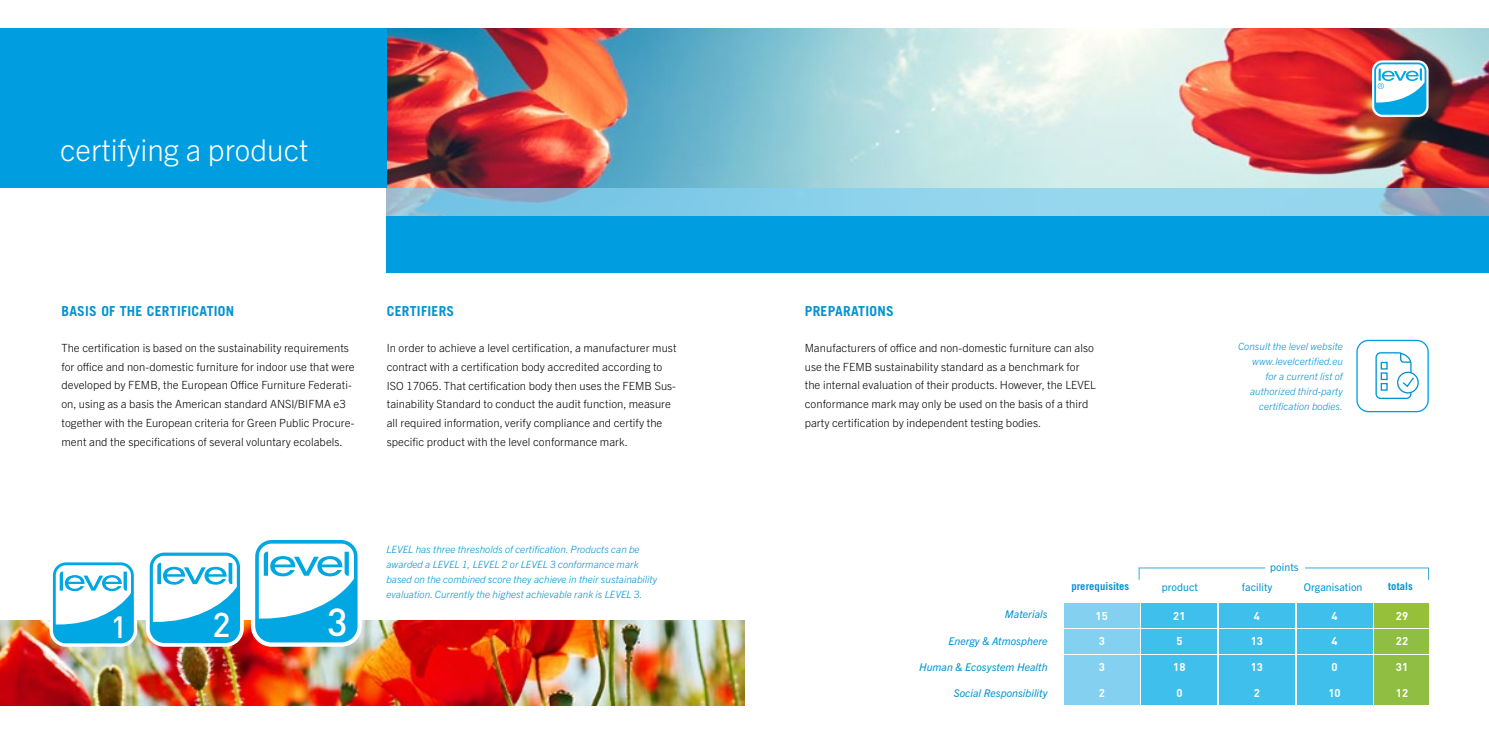
<style>
.page{position:relative;width:1489px;height:745px;background:#fff}
.page>*{position:absolute;margin:0;border:0;box-sizing:border-box;transform-origin:0 0}
.t1{font:500 38.5px "DIN";color:#fff}
.t2{font:500 34px "DIN";color:#fff}
.t3{font:500 30.38px "DIN";color:#fff}
.t4{font:300 30px "Trade Gothic Next LT Pro";color:#fff}
.t5{font:700 13.75px "Trade Gothic LT Std";letter-spacing:.02em;color:#0093d1}
.t6{font:300 11.25px/18.8px "Trade Gothic Next LT Pro";letter-spacing:.005em;color:#000}
.t7{font:700 11.25px "DIN";letter-spacing:.005em;color:#fff}
.t8{font:italic 10.62px "Trade Gothic Next LT Pro";letter-spacing:.005em;color:#0093d1}
.t9{font:10.62px "Trade Gothic Next LT Pro";letter-spacing:.005em;color:#0093d1}
.t10{font:700 10.62px "Trade Gothic LT Std";letter-spacing:.005em;color:#0093d1}
.t11{font:italic 300 10px/15px "Trade Gothic Next LT Pro";letter-spacing:.005em;color:#0093d1;text-align:right}
</style>
<div class="page">
<img style="left:0;top:620px;width:744px;height:85px">
<img style="left:386px;top:28px;width:1102px;height:160px">
<svg style="left:386px;top:188px;width:1102px;height:28px;background:#8cc9e3"></svg>
<div style="left:0;top:28px;width:386px;height:160px;background:#009ee0"></div>
<svg style="left:1371px;top:60px;width:57px;height:57px"></svg>
<div style="left:1373px;top:62px;width:53px;height:53px;background:#00a7e3;border-radius:8px"></div>
<svg style="left:1375px;top:64px;width:49px;height:38px"></svg>
<div style="left:1063px;top:603px;width:76px;height:24px;background:#84d0f0"></div>
<div style="left:1063px;top:628px;width:76px;height:25px;background:#84d0f0"></div>
<div style="left:1063px;top:654px;width:76px;height:24px;background:#84d0f0"></div>
<div style="left:1063px;top:680px;width:76px;height:24px;background:#84d0f0"></div>
<div style="left:1141px;top:603px;width:76px;height:24px;background:#3fbfeb"></div>
<div style="left:1141px;top:628px;width:76px;height:25px;background:#3fbfeb"></div>
<div style="left:1141px;top:654px;width:76px;height:24px;background:#3fbfeb"></div>
<div style="left:1141px;top:680px;width:76px;height:24px;background:#3fbfeb"></div>
<div style="left:1218px;top:603px;width:76px;height:24px;background:#3fbfeb"></div>
<div style="left:1218px;top:628px;width:76px;height:25px;background:#3fbfeb"></div>
<div style="left:1218px;top:654px;width:76px;height:24px;background:#3fbfeb"></div>
<div style="left:1218px;top:680px;width:76px;height:24px;background:#3fbfeb"></div>
<div style="left:1296px;top:603px;width:76px;height:24px;background:#3fbfeb"></div>
<div style="left:1296px;top:628px;width:76px;height:25px;background:#3fbfeb"></div>
<div style="left:1296px;top:654px;width:76px;height:24px;background:#3fbfeb"></div>
<div style="left:1296px;top:680px;width:76px;height:24px;background:#3fbfeb"></div>
<div style="left:1374px;top:603px;width:55px;height:24px;background:#96c03a"></div>
<div style="left:1374px;top:628px;width:55px;height:25px;background:#90be43"></div>
<div style="left:1374px;top:654px;width:55px;height:24px;background:#90be43"></div>
<div style="left:1374px;top:680px;width:55px;height:24px;background:#90be43"></div>
<svg style="left:1138px;top:567px;width:290px;height:13px"></svg>
<div style="left:1356px;top:339px;width:72px;height:73px;border:1px solid #009ee0;border-radius:11px"></div>
<div style="left:1396px;top:371px;width:22px;height:22px;border:1px solid #0093d1;border-radius:50%"></div>
<svg style="left:1375px;top:352px;width:40px;height:47px"></svg>
<svg style="left:146px;top:548px;width:98px;height:98px"></svg>
<div style="left:150px;top:552px;width:90px;height:90px;background:#00a7e3;border-radius:15px"></div>
<svg style="left:153px;top:555px;width:84px;height:66px"></svg>
<svg style="left:49px;top:558px;width:88px;height:88px"></svg>
<div style="left:53px;top:562px;width:81px;height:81px;background:#00a7e3;border-radius:13px"></div>
<svg style="left:56px;top:565px;width:75px;height:59px"></svg>
<div style="left:251px;top:535px;width:111px;height:111px;background:#fff;border-radius:21px"></div>
<div style="left:255px;top:539px;width:102px;height:103px;background:#00a7e3;border-radius:17px"></div>
<svg style="left:259px;top:543px;width:95px;height:75px"></svg>
<div style="left:386px;top:216px;width:1102px;height:57px;background:#009ee0"></div>
<h3 class="t4" style="left:60px;top:129px;width:250px">certifying a product</h3>
<p class="t5" style="left:61px;top:302px;width:172px">BASIS OF THE CERTIFICATION</p>
<p class="t5" style="left:387px;top:302px;width:8px">CERTIFIERS</p>
<p class="t6" style="left:61px;top:337px;width:295px">The certification is based on the sustainability requirements for office and non-domestic furniture for indoor use that were developed by FEMB, the European Office Furniture Federati&shy;on, using as a basis the American standard ANSI/BIFMA e3 together with the European criteria for Green Public Procure&shy;ment and the specifications of several voluntary ecolabels.</p>
<p class="t6" style="left:387px;top:337px;width:291px">In order to achieve a level certification, a manufacturer must contract with a certification body accredited according to ISO 17065. That certification body then uses the FEMB Sus&shy;tainability Standard to conduct the audit function, measure all required information, verify compliance and certify the specific product with the level conformance mark.</p>
<h3 class="t3" style="left:111px;top:607px;width:18px">1</h3>
<h2 class="t2" style="left:212px;top:603px;width:20px">2</h2>
<h1 class="t1" style="left:327px;top:597px;width:22px">3</h1>
<p class="t11" style="left:386px;top:540px;width:272px;text-align:left">LEVEL has three thresholds of certification. Products can be awarded a LEVEL 1, LEVEL 2 or LEVEL 3 conformance mark based on the combined score they achieve in their sustainability evaluation. Currently the highest achievable rank is LEVEL 3.</p>
<p class="t5" style="left:804px;top:302px;width:9px">PREPARATIO</p>
<p class="t5" style="left:877px;top:302px;width:17px">NS</p>
<p class="t6" style="left:804px;top:337px;width:292px">Manufacturers of office and non-domestic furniture can also use the FEMB sustainability standard as a benchmark for the internal evaluation of their products. However, the LEVEL conformance mark may only be used on the basis of a third party certification by independent testing bodies.</p>
<p class="t11" style="left:1237px;top:337px;width:106px">Consult the level website www.levelcertified.eu for a current list of authorized third-party certification bodies.</p>
<p class="t8" style="left:1004px;top:606px;width:44px">Materials</p>
<p class="t8" style="left:948px;top:633px;width:101px">Energy &amp; Atmosphere</p>
<p class="t8" style="left:919px;top:659px;width:130px">Human &amp; Ecosystem Health</p>
<p class="t8" style="left:953px;top:685px;width:95px">Social Responsibility</p>
<p class="t9" style="left:1270px;top:559px;width:30px">points</p>
<p class="t10" style="left:1071px;top:579px;width:59px">PREREQUISITES</p>
<p class="t7" style="left:1095px;top:608px;width:14px">15</p>
<p class="t7" style="left:1173px;top:608px;width:14px">21</p>
<p class="t7" style="left:1253px;top:608px;width:8px">4</p>
<p class="t7" style="left:1331px;top:608px;width:8px">4</p>
<p class="t7" style="left:1395px;top:608px;width:14px">29</p>
<p class="t7" style="left:1098px;top:633px;width:8px">3</p>
<p class="t7" style="left:1176px;top:633px;width:8px">5</p>
<p class="t7" style="left:1250px;top:633px;width:14px">13</p>
<p class="t7" style="left:1331px;top:633px;width:8px">4</p>
<p class="t7" style="left:1395px;top:633px;width:14px">22</p>
<p class="t7" style="left:1098px;top:659px;width:8px">3</p>
<p class="t7" style="left:1173px;top:659px;width:14px">18</p>
<p class="t7" style="left:1250px;top:659px;width:14px">13</p>
<p class="t7" style="left:1331px;top:659px;width:8px">0</p>
<p class="t7" style="left:1395px;top:659px;width:14px">31</p>
<p class="t7" style="left:1098px;top:685px;width:8px">2</p>
<p class="t7" style="left:1176px;top:685px;width:8px">0</p>
<p class="t7" style="left:1253px;top:685px;width:8px">2</p>
<p class="t7" style="left:1328px;top:685px;width:14px">10</p>
<p class="t7" style="left:1395px;top:685px;width:14px">12</p>
<p class="t9" style="left:1161px;top:579px;width:38px">product</p>
<p class="t9" style="left:1241px;top:579px;width:32px">facility</p>
<p class="t10" style="left:1388px;top:579px;width:26px">TOTALS</p>
<p class="t9" style="left:1303px;top:579px;width:60px">Organisation</p>
</div>
